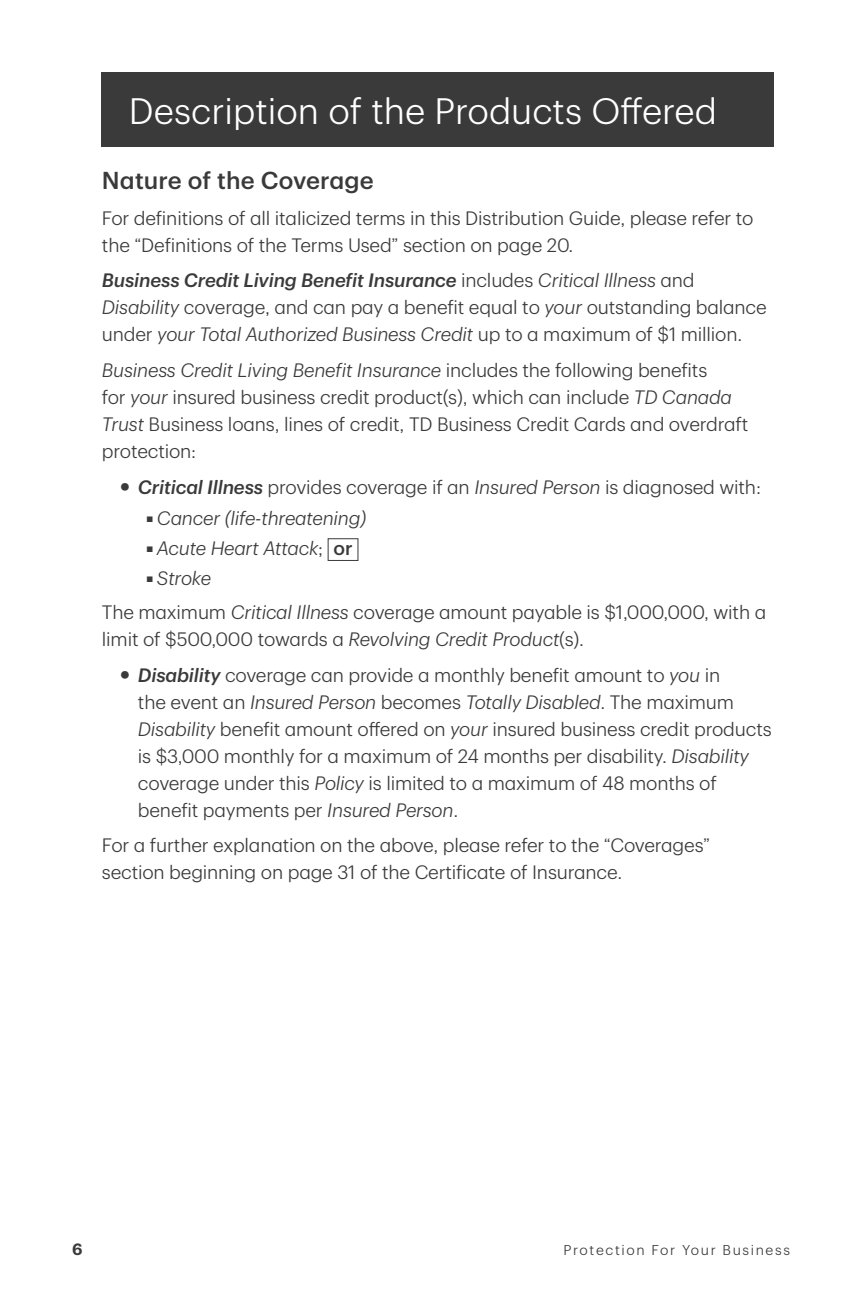
<style>
.page{position:relative;width:846px;height:1296px;background:#fff}
.page>*{position:absolute;margin:0;border:0;box-sizing:border-box;transform-origin:0 0}
.t1{font:300 36px "TD Graphik";color:#fff}
.t2{font:500 24px "TD Graphik";letter-spacing:.005em;color:#393a39}
.t3{font:300 19px/27px "TD Graphik";letter-spacing:-.01em;color:#393a39}
.t4{font:italic 300 19px "TD Graphik";letter-spacing:-.01em;color:#393a39}
.t5{font:600 16px "TD Graphik";color:#393a39}
.t6{font:300 14px "TD Graphik";letter-spacing:.115em;color:#393a39}
.s1{font-weight:500;font-style:italic}
.s2{font-style:italic}
.s3{font-weight:500;font-size:30px}
.s4{font-style:normal}
.s5{font-weight:500;font-style:normal}
</style>
<div class="page">
<div style="left:102px;top:72px;width:672px;height:75px;background:#393a39"></div>
<div style="left:328px;top:538px;width:30px;height:23px;border:1px solid #393a39"></div>
<h2 class="t1" style="left:129px;top:84px;width:590px">Description of the Products Offered</h2>
<h3 class="t2" style="left:102px;top:162px;width:273px">Nature of the Coverage</h3>
<p class="t3" style="left:102px;top:203px;width:653px">For definitions of all italicized terms in this Distribution Guide, please refer to the “Definitions of the Terms Used” section on page 20.</p>
<p class="t3" style="left:102px;top:266px;width:666px"><span class="s1">Business Credit Living Benefit Insurance</span> includes <span class="s2">Critical Illness</span> and<br><span class="s2">Disability</span> coverage, and can pay a benefit equal to <span class="s2">your</span> outstanding balance under <span class="s2">your Total Authorized Business Credit</span> up to a maximum of $1 million.</p>
<p class="t3" style="left:102px;top:355px;width:648px"><span class="s2">Business Credit Living Benefit Insurance</span> includes the following benefits<br>for <span class="s2">your</span> insured business credit product(s), which can include <span class="s2">TD Canada Trust</span> Business loans, lines of credit, TD Business Credit Cards and overdraft protection:</p>
<p class="t3" style="left:120px;top:472px;width:643px"><span class="s3">•</span> <span class="s1">Critical Illness</span> provides coverage if an <span class="s2">Insured Person</span> is diagnosed with:</p>
<p class="t4" style="left:147px;top:504px;width:221px">■ Cancer (life-threatening)</p>
<p class="t4" style="left:147px;top:534px;width:207px">■ Acute Heart Attack<span class="s4">;</span> <span class="s5">or</span></p>
<p class="t4" style="left:147px;top:564px;width:66px">■ Stroke</p>
<p class="t3" style="left:102px;top:597px;width:666px">The maximum <span class="s2">Critical Illness</span> coverage amount payable is $1,000,000, with a limit of $500,000 towards a <span class="s2">Revolving Credit Product</span>(s).</p>
<p class="t3" style="left:138px;top:660px;width:635px;text-indent:-18px"><span class="s3">•</span> <span class="s1">Disability</span> coverage can provide a monthly benefit amount to <span class="s2">you</span> in<br>the event an <span class="s2">Insured Person</span> becomes <span class="s2">Totally Disabled</span>. The maximum <span class="s2">Disability</span> benefit amount offered on <span class="s2">your</span> insured business credit products is $3,000 monthly for a maximum of 24 months per disability. <span class="s2">Disability </span>coverage under this <span class="s2">Policy</span> is limited to a maximum of 48 months of benefit payments per <span class="s2">Insured Person</span>.</p>
<p class="t3" style="left:102px;top:830px;width:609px">For a further explanation on the above, please refer to the “Coverages” section beginning on page 31 of the Certificate of Insurance.</p>
<p class="t5" style="left:72px;top:1237px;width:12px">6</p>
<p class="t6" style="left:564px;top:1240px;width:228px">Protection For Your Business</p>
</div>
